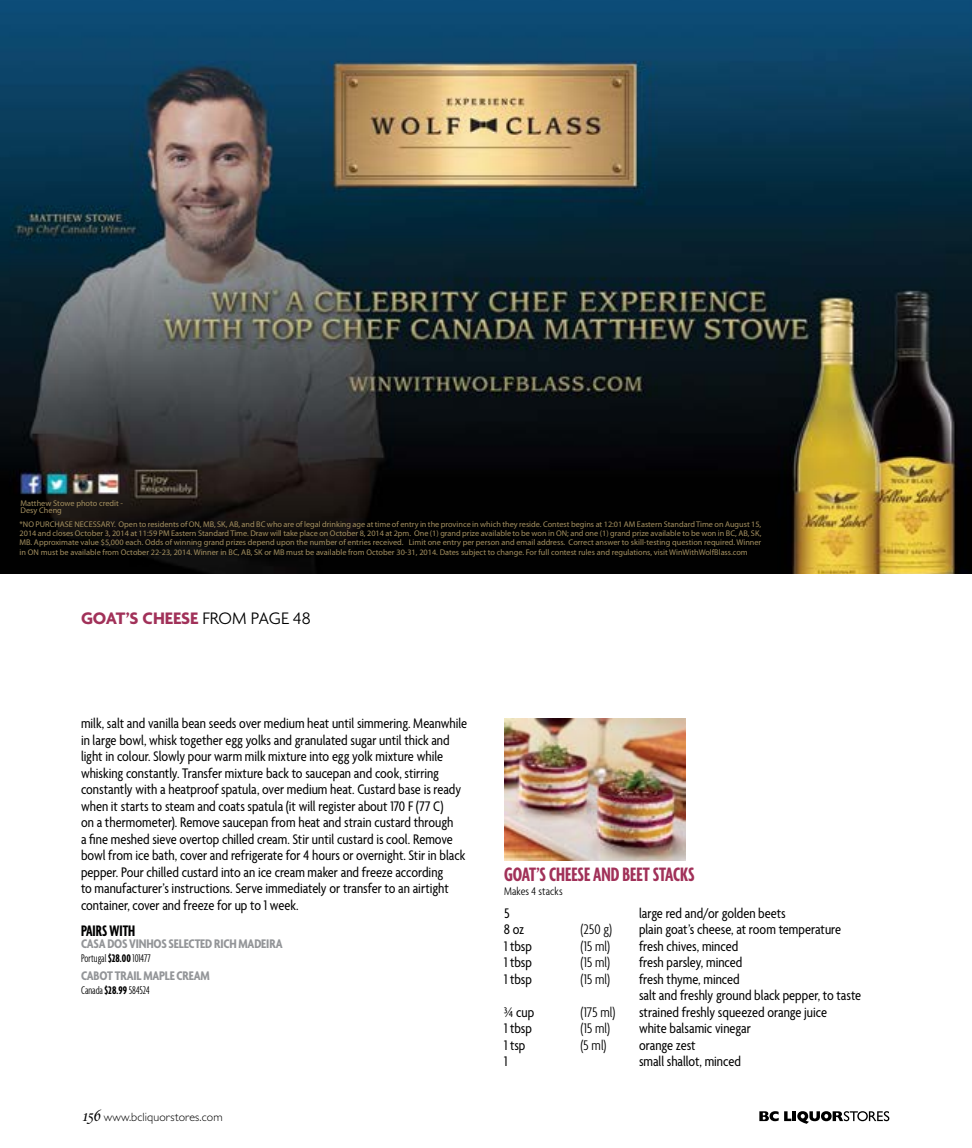
<style>
.page{position:relative;width:972px;height:1148px;background:#fff}
.page>*{position:absolute;margin:0;border:0;box-sizing:border-box;transform-origin:0 0}
.t1{font:700 extra-condensed 21px "Agenda";letter-spacing:-.005em;color:#a13159}
.t2{font:700 18px "Agenda";color:#a13159}
.t3{font:700 extra-condensed 16.5px "Agenda";color:#000}
.t4{font:condensed 15px/16.5px "Agenda";color:#000}
.t5{font:300 condensed 15px "Agenda";color:#000}
.t6{font:700 condensed 13.5px "Agenda";letter-spacing:-.015em;color:#939598}
.t7{font:300 extra-condensed 12px "Agenda";color:#000}
.t8{font:300 12px "Gill Sans MT Pro";letter-spacing:.01em;color:#000}
.t9{font:300 condensed 12px "Agenda";letter-spacing:.015em;color:#000}
.t10{font:8.25px/9.3px "Myriad Pro";color:#a38f5f;text-align:justify}
.s1{font-weight:300;color:#000}
.s2{font-weight:700}
.s3{font-family:"Bembo Italic Os F";font-weight:400;font-size:18px}
</style>
<div class="page">
<svg style="left:759px;top:1111px;width:130px;height:12px"></svg>
<img style="left:0;top:0;width:972px;height:573px">
<img style="left:504px;top:718px;width:181px;height:142px">
<p class="t10" style="left:21px;top:499px;width:104px;line-height:6.9px">Matthew Stowe photo credit -<br>Desy Cheng</p>
<p class="t10" style="left:20px;top:519px;width:743px">*NO PURCHASE NECESSARY. Open to residents of ON, MB, SK, AB, and BC who are of legal drinking age at time of entry in the province in which they reside. Contest begins at 12:01 AM Eastern Standard Time on August 15, 2014 and closes October 3, 2014 at 11:59 PM Eastern Standard Time. Draw will take place on October 8, 2014 at 2pm. One (1) grand prize available to be won in ON; and one (1) grand prize available to be won in BC, AB, SK, MB. Approximate value $5,000 each. Odds of winning grand prizes depend upon the number of entries received. Limit one entry per person and email address. Correct answer to skill-testing question required. Winner in ON must be available from October 22-23, 2014. Winner in BC, AB, SK or MB must be available from October 30-31, 2014. Dates subject to change. For full contest rules and regulations, visit WinWithWolfBlass.com</p>
<p class="t2" style="left:81px;top:608px;width:231px">GOAT’S CHEESE <span class="s1">FROM PAGE 48</span></p>
<p class="t4" style="left:81px;top:716px;width:388px">milk, salt and vanilla bean seeds over medium heat until simmering. Meanwhile in large bowl, whisk together egg yolks and granulated sugar until thick and light in colour. Slowly pour warm milk mixture into egg yolk mixture while whisking constantly. Transfer mixture back to saucepan and cook, stirring constantly with a heatproof spatula, over medium heat. Custard base is ready when it starts to steam and coats spatula (it will register about 170 F (77 C)<br>on a thermometer). Remove saucepan from heat and strain custard through<br>a fine meshed sieve overtop chilled cream. Stir until custard is cool. Remove bowl from ice bath, cover and refrigerate for 4 hours or overnight. Stir in black pepper. Pour chilled custard into an ice cream maker and freeze according<br>to manufacturer’s instructions. Serve immediately or transfer to an airtight container, cover and freeze for up to 1 week.</p>
<p class="t3" style="left:81px;top:922px;width:56px">PAIRS WITH</p>
<p class="t6" style="left:81px;top:936px;width:203px">CASA DOS VINHOS SELECTED RICH MADEIRA</p>
<p class="t7" style="left:81px;top:951px;width:71px">Portugal <span class="s2">$28.00</span> 101477</p>
<p class="t6" style="left:81px;top:968px;width:130px">CABOT TRAIL MAPLE CREAM</p>
<p class="t7" style="left:81px;top:983px;width:70px">Canada <span class="s2">$28.99</span> 584524</p>
<p class="t8" style="left:81px;top:1109px;width:143px"><span class="s3">156</span> www.bcliquorstores.com</p>
<h1 class="t1" style="left:504px;top:862px;width:192px">GOAT’S CHEESE AND BEET STACKS</h1>
<p class="t9" style="left:504px;top:885px;width:60px">Makes 4 stacks</p>
<p class="t4" style="left:504px;top:905px;width:7px">5</p>
<p class="t4" style="left:639px;top:905px;width:148px">large red and/or golden beets</p>
<p class="t4" style="left:504px;top:922px;width:22px">8 oz</p>
<p class="t5" style="left:580px;top:921px;width:33px">(250 g)</p>
<p class="t4" style="left:639px;top:922px;width:204px">plain goat’s cheese, at room temperature</p>
<p class="t4" style="left:504px;top:938px;width:29px">1 tbsp</p>
<p class="t5" style="left:580px;top:938px;width:31px">(15 ml)</p>
<p class="t4" style="left:639px;top:938px;width:101px">fresh chives, minced</p>
<p class="t4" style="left:504px;top:955px;width:29px">1 tbsp</p>
<p class="t5" style="left:580px;top:954px;width:31px">(15 ml)</p>
<p class="t4" style="left:639px;top:955px;width:105px">fresh parsley, minced</p>
<p class="t4" style="left:504px;top:971px;width:29px">1 tbsp</p>
<p class="t5" style="left:580px;top:971px;width:31px">(15 ml)</p>
<p class="t4" style="left:639px;top:971px;width:224px">fresh thyme, minced<br>salt and freshly ground black pepper, to taste</p>
<p class="t4" style="left:504px;top:1004px;width:32px">¾ cup</p>
<p class="t5" style="left:580px;top:1004px;width:36px">(175 ml)</p>
<p class="t4" style="left:639px;top:1004px;width:190px">strained freshly squeezed orange juice</p>
<p class="t4" style="left:504px;top:1021px;width:29px">1 tbsp</p>
<p class="t5" style="left:580px;top:1020px;width:31px">(15 ml)</p>
<p class="t4" style="left:639px;top:1021px;width:113px">white balsamic vinegar</p>
<p class="t4" style="left:504px;top:1037px;width:23px">1 tsp</p>
<p class="t5" style="left:580px;top:1037px;width:28px">(5 ml)</p>
<p class="t4" style="left:639px;top:1037px;width:58px">orange zest</p>
<p class="t4" style="left:504px;top:1054px;width:5px">1</p>
<p class="t4" style="left:639px;top:1054px;width:103px">small shallot, minced</p>
</div>
